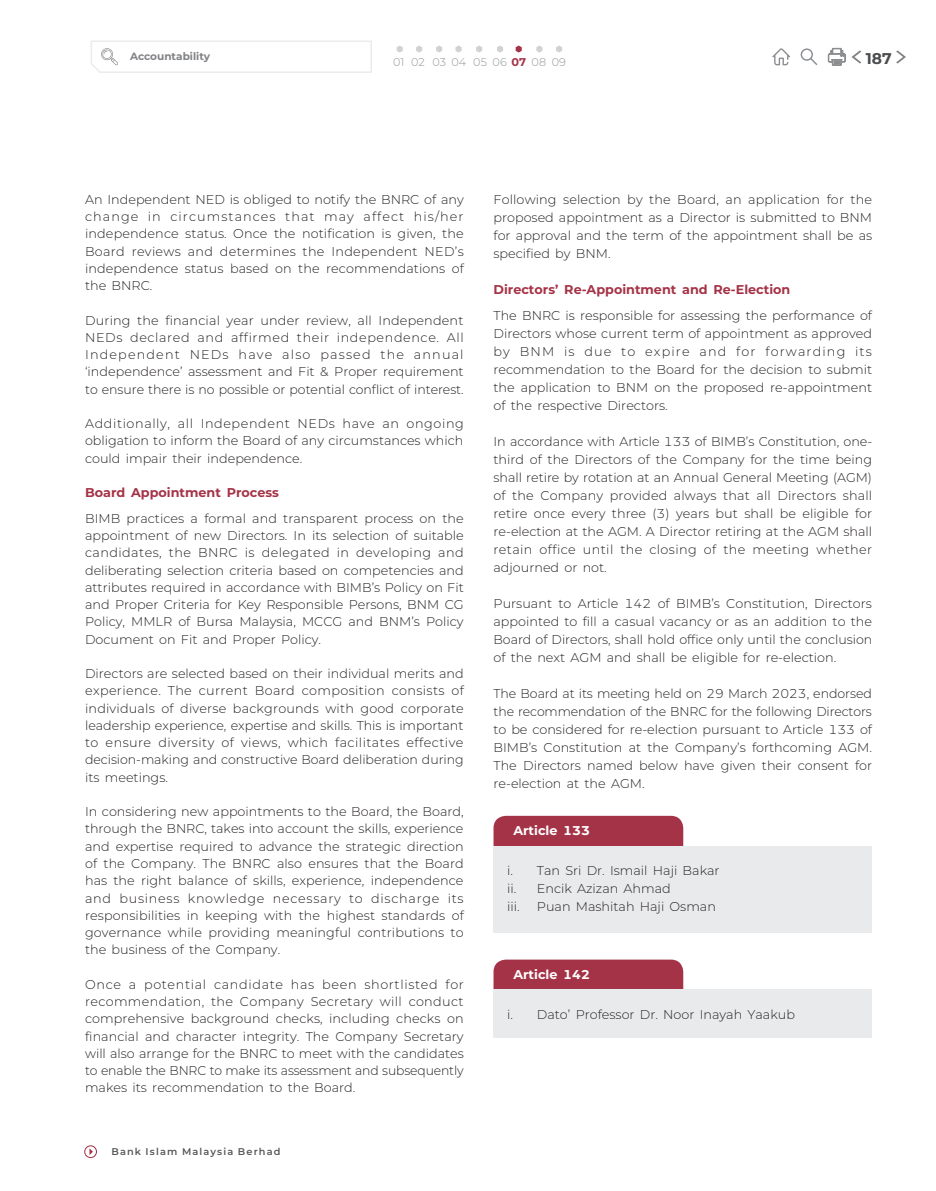
<style>
.page{position:relative;width:936px;height:1191px;background:#fff}
.page>*{position:absolute;margin:0;border:0;box-sizing:border-box;transform-origin:0 0}
.t1{font:700 15.6px "Montserrat";color:#4b4c4d}
.t2{font:300 12.75px/17.2px "Montserrat";color:#231f20;text-align:justify}
.t3{font:700 12.75px "Montserrat";color:#a53347}
.t4{font:700 12.75px "Montserrat";color:#fff}
.t5{font:300 11.25px "Montserrat";color:#939598}
.t6{font:700 10.5px "Montserrat";color:#808285}
.t7{font:600 9.75px "Montserrat";letter-spacing:.115em;color:#57585a}
.s1{font-weight:700;color:#a53347}
</style>
<div class="page">
<div style="left:493px;top:816px;width:190px;height:29px;background:#a53347"></div>
<div style="left:493px;top:959px;width:190px;height:30px;background:#a53347"></div>
<div style="left:493px;top:845px;width:379px;height:87px;background:#e9eaeb"></div>
<div style="left:493px;top:989px;width:379px;height:48px;background:#e9eaeb"></div>
<svg style="left:91px;top:41px;width:281px;height:32px"></svg>
<div style="left:84px;top:1145px;width:13px;height:13px;border:1px solid #a53347;border-radius:50%"></div>
<svg style="left:89px;top:1148px;width:4px;height:7px"></svg>
<svg style="left:851px;top:50px;width:10px;height:14px"></svg>
<svg style="left:896px;top:50px;width:9px;height:14px"></svg>
<svg style="left:772px;top:48px;width:18px;height:17px"></svg>
<svg style="left:808px;top:56px;width:10px;height:9px"></svg>
<div style="left:800px;top:48px;width:12px;height:13px;border:1px solid #8b8d90;border-radius:50%"></div>
<svg style="left:827px;top:48px;width:18px;height:18px"></svg>
<svg style="left:396px;top:45px;width:7px;height:8px"></svg>
<svg style="left:416px;top:45px;width:6px;height:8px"></svg>
<svg style="left:436px;top:45px;width:6px;height:8px"></svg>
<svg style="left:476px;top:45px;width:6px;height:8px"></svg>
<svg style="left:515px;top:45px;width:6px;height:8px"></svg>
<svg style="left:536px;top:45px;width:6px;height:8px"></svg>
<svg style="left:556px;top:45px;width:6px;height:8px"></svg>
<svg style="left:455px;top:45px;width:6px;height:8px"></svg>
<svg style="left:497px;top:45px;width:6px;height:8px"></svg>
<p class="t6" style="left:130px;top:49px;width:82px">Accountability</p>
<p class="t5" style="left:393px;top:54px;width:174px">01 02 03 04 05 06 <span class="s1">07</span> 08 09</p>
<p class="t1" style="left:865px;top:47px;width:27px">187</p>
<p class="t2" style="left:85px;top:190px;width:380px">An Independent NED is obliged to notify the BNRC of any change in circumstances that may affect his/her independence status. Once the notification is given, the Board reviews and determines the Independent NED’s independence status based on the recommendations of the BNRC.</p>
<p class="t2" style="left:85px;top:311px;width:380px">During the financial year under review, all Independent NEDs declared and affirmed their independence. All Independent NEDs have also passed the annual ‘independence’ assessment and Fit &amp; Proper requirement to ensure there is no possible or potential conflict of interest.</p>
<p class="t2" style="left:85px;top:414px;width:380px">Additionally, all Independent NEDs have an ongoing obligation to inform the Board of any circumstances which could impair their independence.</p>
<p class="t3" style="left:85px;top:483px;width:195px">Board Appointment Process</p>
<p class="t2" style="left:85px;top:509px;width:380px">BIMB practices a formal and transparent process on the appointment of new Directors. In its selection of suitable candidates, the BNRC is delegated in developing and deliberating selection criteria based on competencies and attributes required in accordance with BIMB’s Policy on Fit and Proper Criteria for Key Responsible Persons, BNM CG Policy, MMLR of Bursa Malaysia, MCCG and BNM’s Policy Document on Fit and Proper Policy.</p>
<p class="t2" style="left:85px;top:664px;width:380px">Directors are selected based on their individual merits and experience. The current Board composition consists of individuals of diverse backgrounds with good corporate leadership experience, expertise and skills. This is important to ensure diversity of views, which facilitates effective decision-making and constructive Board deliberation during its meetings.</p>
<p class="t2" style="left:85px;top:802px;width:380px">In considering new appointments to the Board, the Board, through the BNRC, takes into account the skills, experience and expertise required to advance the strategic direction of the Company. The BNRC also ensures that the Board has the right balance of skills, experience, independence and business knowledge necessary to discharge its responsibilities in keeping with the highest standards of governance while providing meaningful contributions to the business of the Company.</p>
<p class="t2" style="left:85px;top:975px;width:380px">Once a potential candidate has been shortlisted for recommendation, the Company Secretary will conduct comprehensive background checks, including checks on financial and character integrity. The Company Secretary will also arrange for the BNRC to meet with the candidates to enable the BNRC to make its assessment and subsequently makes its recommendation to the Board.</p>
<p class="t7" style="left:111px;top:1144px;width:171px">Bank Islam Malaysia Berhad</p>
<p class="t2" style="left:493px;top:190px;width:380px;line-height:18px">Following selection by the Board, an application for the proposed appointment as a Director is submitted to BNM for approval and the term of the appointment shall be as specified by BNM.</p>
<p class="t3" style="left:493px;top:280px;width:298px">Directors’ Re-Appointment and Re-Election</p>
<p class="t2" style="left:493px;top:306px;width:380px;line-height:18px">The BNRC is responsible for assessing the performance of Directors whose current term of appointment as approved by BNM is due to expire and for forwarding its recommendation to the Board for the decision to submit the application to BNM on the proposed re-appointment of the respective Directors.</p>
<p class="t2" style="left:493px;top:432px;width:380px;line-height:18px">In accordance with Article 133 of BIMB’s Constitution, one&shy;third of the Directors of the Company for the time being shall retire by rotation at an Annual General Meeting (AGM) of the Company provided always that all Directors shall retire once every three (3) years but shall be eligible for re-election at the AGM. A Director retiring at the AGM shall retain office until the closing of the meeting whether adjourned or not.</p>
<p class="t2" style="left:493px;top:594px;width:380px;line-height:18px">Pursuant to Article 142 of BIMB’s Constitution, Directors appointed to fill a casual vacancy or as an addition to the Board of Directors, shall hold office only until the conclusion of the next AGM and shall be eligible for re-election.</p>
<p class="t2" style="left:493px;top:684px;width:380px;line-height:18px">The Board at its meeting held on 29 March 2023, endorsed the recommendation of the BNRC for the following Directors to be considered for re-election pursuant to Article 133 of BIMB’s Constitution at the Company’s forthcoming AGM.<br>The Directors named below have given their consent for re-election at the AGM.</p>
<p class="t4" style="left:513px;top:821px;width:78px">Article 133</p>
<p class="t2" style="left:507px;top:861px;width:214px;line-height:18px;text-align:left">i. Tan Sri Dr. Ismail Haji Bakar ii. Encik Azizan Ahmad<br>iii.</p>
<p class="t2" style="left:537px;top:897px;width:180px">Puan Mashitah Haji Osman</p>
<p class="t4" style="left:513px;top:965px;width:78px">Article 142</p>
<p class="t2" style="left:507px;top:1005px;width:289px">i. Dato’ Professor Dr. Noor Inayah Yaakub</p>
</div>
